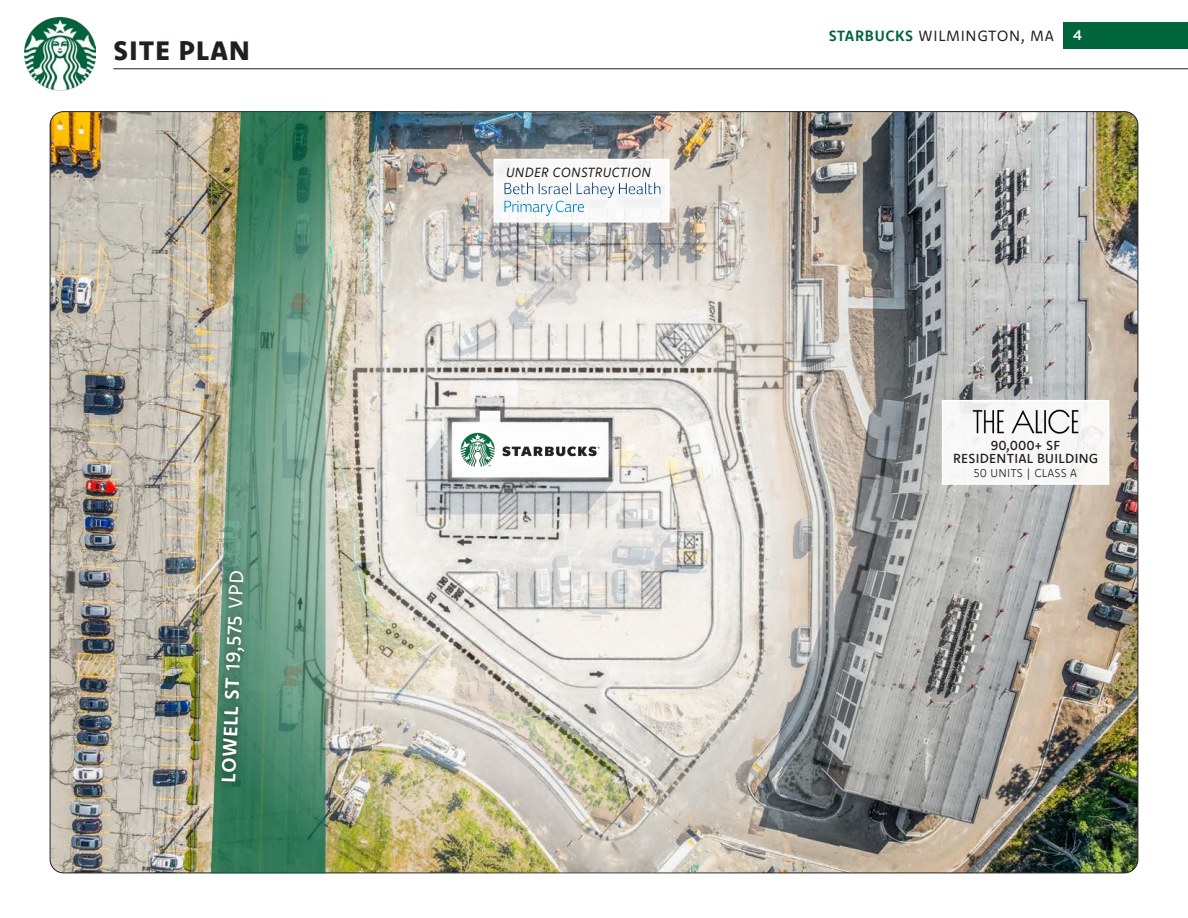
<style>
.page{position:relative;width:1188px;height:918px;background:#fff}
.page>*{position:absolute;margin:0;border:0;box-sizing:border-box;transform-origin:0 0}
.t1{font:800 27px "Komet";letter-spacing:.045em;color:#231f20}
.t2{font:700 19.5px "Komet";color:#fff}
.t3{font:15px "Komet";letter-spacing:.045em;color:#231f20}
.t4{font:500 13.95px "Gotham";color:#fff}
.t5{font:italic 13.5px "Komet";letter-spacing:.02em;color:#231f20}
.t6{font:500 13.2px/13.2px "Komet";letter-spacing:.02em;color:#231f20;text-align:center}
.t7{font:300 11.55px "Komet";letter-spacing:.015em;color:#231f20}
.s1{font-weight:500}
.s2{font-weight:400}
.s3{font-weight:700;color:#00643c}
</style>
<div class="page">
<div style="left:1063px;top:22px;width:125px;height:26px;background:#00643c"></div>
<hr style="left:113px;top:69px;width:1075px;height:1px;background:#231f20">
<img style="left:24px;top:18px;width:72px;height:72px">
<img style="left:50px;top:112px;width:1088px;height:761px">
<img style="left:131px;top:111px;width:874px;height:762px">
<div style="left:212px;top:561px;width:41px;height:230px;background:#231f20;opacity:.75"></div>
<svg style="left:428px;top:400px;width:203px;height:99px"></svg>
<img style="left:453px;top:426px;width:153px;height:48px">
<div style="left:943px;top:401px;width:166px;height:83px;background:#f8f8f8"></div>
<div style="left:942px;top:400px;width:167px;height:85px;border:2px solid #fff"></div>
<div style="left:494px;top:160px;width:175px;height:62px;background:#faf9f8"></div>
<div style="left:494px;top:159px;width:176px;height:64px;border:2px solid #fff"></div>
<img style="left:968px;top:404px;width:115px;height:29px">
<img style="left:504px;top:182px;width:160px;height:34px">
<p class="t1" style="left:114px;top:33px;width:138px">SITE PLAN</p>
<p class="t2" style="left:216px;top:782px;width:214px;rotate:-88deg">LOWELL ST <span class="s1">19,575</span> <span class="s2">VPD</span></p>
<p class="t5" style="left:506px;top:164px;width:146px">UNDER CONSTRUCTION</p>
<p class="t3" style="left:829px;top:26px;width:227px"><span class="s3">STARBUCKS</span> WILMINGTON, MA</p>
<p class="t4" style="left:1073px;top:26px;width:11px">4</p>
<p class="t6" style="left:953px;top:439px;width:147px">90,000+ SF<br>RESIDENTIAL BUILDING</p>
<p class="t7" style="left:974px;top:465px;width:105px">50 UNITS | CLASS A</p>
</div>
